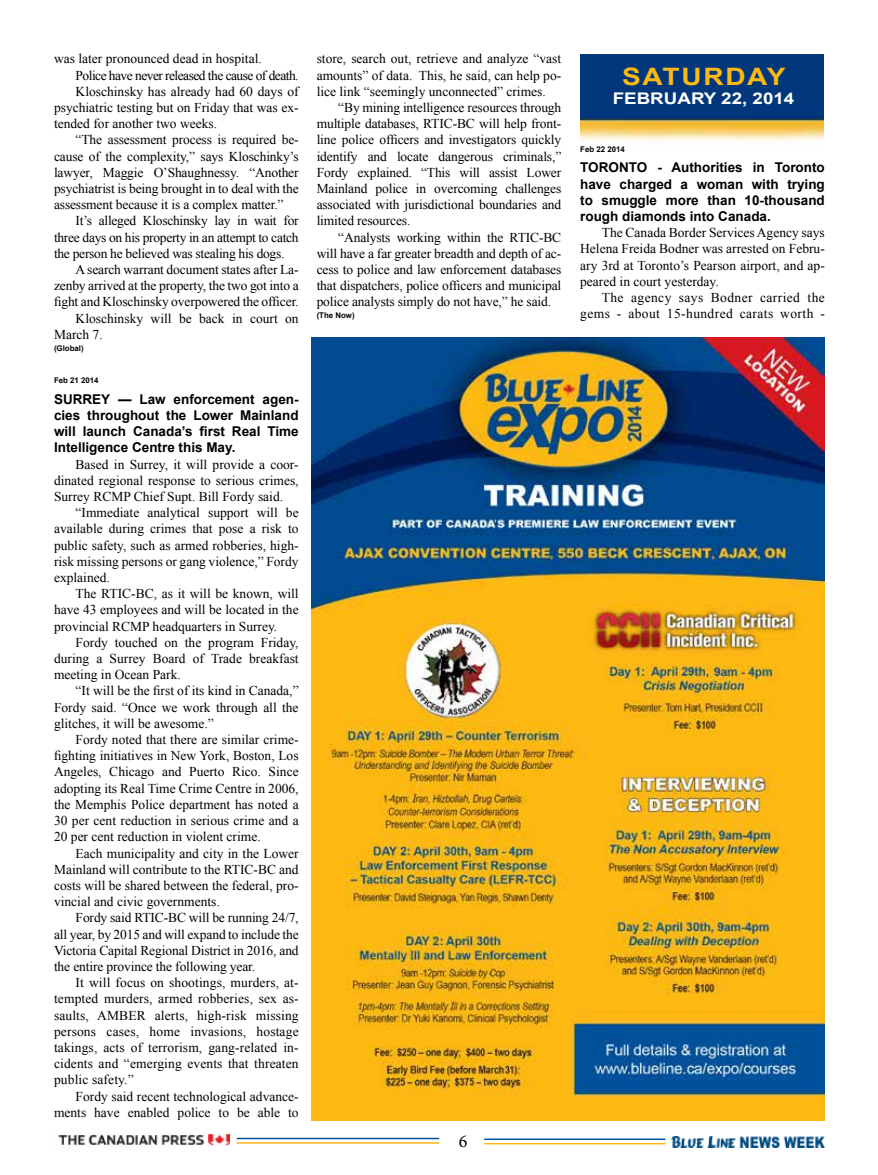
<style>
.page{position:relative;width:878px;height:1175px;background:#fff}
.page>*{position:absolute;margin:0;border:0;box-sizing:border-box;transform-origin:0 0}
.t1{font:700 24px "Arial";color:#fdb913;scale:1.17 1}
.t2{font:18px "Minion Pro";color:#000}
.t3{font:700 16.05px "Arial";color:#fff;scale:1.17 1}
.t4{font:13.5px/16.2px "Times New Roman";color:#000;text-align:justify}
.t5{font:700 13.5px/16.2px "Arial";color:#000;text-align:justify}
.t6{font:13.5px "Times New Roman";letter-spacing:-.02em;color:#000}
.t7{font:13.5px/16.2px "Times New Roman";letter-spacing:.03em;color:#000;text-align:right}
.t8{font:13.5px "Times New Roman";letter-spacing:-.04em;color:#000}
.t9{font:700 7.8px "Arial";color:#000}
</style>
<div class="page">
<img style="left:58px;top:1134px;width:172px;height:12px">
<hr style="left:237px;top:1137px;width:202px;height:2px;background:#00529c">
<hr style="left:237px;top:1142px;width:202px;height:1px;background:#fdb913">
<hr style="left:484px;top:1138px;width:181px;height:2px;background:#00529c">
<hr style="left:484px;top:1142px;width:181px;height:2px;background:#fdb913">
<img style="left:671px;top:1136px;width:153px;height:11px">
<img style="left:311px;top:337px;width:513px;height:783px">
<img style="left:580px;top:54px;width:243px;height:87px">
<p class="t4" style="left:54px;top:51px;width:209px">was later pronounced dead in hospital.</p>
<p class="t8" style="left:76px;top:66px;width:224px">Police have never released the cause of death.</p>
<p class="t4" style="left:76px;top:83px;width:224px">Kloschinsky has already had 60 days of</p>
<p class="t4" style="left:54px;top:99px;width:246px">psychiatric testing but on Friday that was ex-</p>
<p class="t4" style="left:54px;top:115px;width:165px">tended for another two weeks.</p>
<p class="t4" style="left:76px;top:132px;width:224px">“The assessment process is required be-</p>
<p class="t4" style="left:54px;top:148px;width:246px">cause of the complexity,” says Kloschinky’s</p>
<p class="t4" style="left:54px;top:164px;width:246px">lawyer, Maggie O’Shaughnessy. “Another</p>
<p class="t4" style="left:54px;top:180px;width:246px">psychiatrist is being brought in to deal with the</p>
<p class="t4" style="left:54px;top:196px;width:231px">assessment because it is a complex matter.”</p>
<p class="t6" style="left:76px;top:212px;width:224px">It’s alleged Kloschinsky lay in wait for</p>
<p class="t6" style="left:54px;top:228px;width:246px">three days on his property in an attempt to catch</p>
<p class="t6" style="left:54px;top:244px;width:232px">the person he believed was stealing his dogs.</p>
<p class="t4" style="left:76px;top:261px;width:224px">A search warrant document states after La-</p>
<p class="t4" style="left:54px;top:277px;width:246px">zenby arrived at the property, the two got into a</p>
<p class="t4" style="left:54px;top:294px;width:246px">fight and Kloschinsky overpowered the officer.</p>
<p class="t4" style="left:76px;top:310px;width:224px">Kloschinsky will be back in court on</p>
<p class="t4" style="left:54px;top:326px;width:50px">March 7.</p>
<p class="t9" style="left:54px;top:343px;width:31px">(Global)</p>
<p class="t9" style="left:54px;top:375px;width:46px">Feb 21 2014</p>
<p class="t5" style="left:54px;top:391px;width:246px">SURREY — Law enforcement agen&shy;cies throughout the Lower Mainland will launch Canada’s first Real Time Intelligence Centre this May.</p>
<p class="t4" style="left:54px;top:456px;width:246px;text-indent:22px">Based in Surrey, it will provide a coor&shy;dinated regional response to serious crimes, Surrey RCMP Chief Supt. Bill Fordy said.</p>
<p class="t4" style="left:54px;top:504px;width:246px;text-indent:22px">“Immediate analytical support will be available during crimes that pose a risk to public safety, such as armed robberies, high&shy;risk missing persons or gang violence,” Fordy explained.</p>
<p class="t4" style="left:54px;top:585px;width:246px;text-indent:22px">The RTIC-BC, as it will be known, will have 43 employees and will be located in the provincial RCMP headquarters in Surrey.</p>
<p class="t4" style="left:54px;top:634px;width:246px;text-indent:22px">Fordy touched on the program Friday, during a Surrey Board of Trade breakfast meeting in Ocean Park.</p>
<p class="t4" style="left:54px;top:682px;width:246px;text-indent:22px">“It will be the first of its kind in Canada,” Fordy said. “Once we work through all the glitches, it will be awesome.”</p>
<p class="t4" style="left:54px;top:731px;width:246px;text-indent:22px">Fordy noted that there are similar crime&shy;fighting initiatives in New York, Boston, Los Angeles, Chicago and Puerto Rico. Since adopting its Real Time Crime Centre in 2006, the Memphis Police department has noted a 30 per cent reduction in serious crime and a 20 per cent reduction in violent crime.</p>
<p class="t4" style="left:54px;top:844px;width:246px;text-indent:22px">Each municipality and city in the Lower Mainland will contribute to the RTIC-BC and costs will be shared between the federal, pro&shy;vincial and civic governments.</p>
<p class="t4" style="left:54px;top:909px;width:246px;text-indent:22px">Fordy said RTIC-BC will be running 24/7, all year, by 2015 and will expand to include the Victoria Capital Regional District in 2016, and the entire province the following year.</p>
<p class="t4" style="left:54px;top:974px;width:246px;text-indent:22px">It will focus on shootings, murders, at&shy;tempted murders, armed robberies, sex as&shy;saults, AMBER alerts, high-risk missing persons cases, home invasions, hostage takings, acts of terrorism, gang-related in&shy;cidents and “emerging events that threaten public safety.”</p>
<p class="t4" style="left:54px;top:1087px;width:246px;text-align:right">Fordy said recent technological advance&shy;ments have enabled police to be able to</p>
<p class="t4" style="left:316px;top:51px;width:246px">store, search out, retrieve and analyze “vast amounts” of data. This, he said, can help po&shy;lice link “seemingly unconnected” crimes.</p>
<p class="t4" style="left:316px;top:99px;width:246px;text-indent:22px">“By mining intelligence resources through multiple databases, RTIC-BC will help front&shy;line police officers and investigators quickly identify and locate dangerous criminals,” Fordy explained. “This will assist Lower Mainland police in overcoming challenges associated with jurisdictional boundaries and limited resources.</p>
<p class="t4" style="left:316px;top:229px;width:246px;text-indent:22px">“Analysts working within the RTIC-BC will have a far greater breadth and depth of ac&shy;cess to police and law enforcement databases that dispatchers, police officers and municipal police analysts simply do not have,” he said.</p>
<p class="t9" style="left:316px;top:310px;width:40px">(The Now)</p>
<h2 class="t2" style="left:459px;top:1129px;width:10px">6</h2>
<h1 class="t1" style="left:622px;top:60px;width:19px">saturday</h1>
<p class="t3" style="left:612px;top:88px;width:12px">february</p>
<p class="t3" style="left:721px;top:88px;width:64px">22, 2014</p>
<p class="t9" style="left:580px;top:144px;width:46px">Feb 22 2014</p>
<p class="t5" style="left:580px;top:160px;width:246px">TORONTO - Authorities in Toronto have charged a woman with trying to smuggle more than 10-thousand rough diamonds into Canada.</p>
<p class="t4" style="left:580px;top:224px;width:246px;text-indent:22px">The Canada Border Services Agency says Helena Freida Bodner was arrested on Febru&shy;ary 3rd at Toronto’s Pearson airport, and ap&shy;peared in court yesterday.</p>
<p class="t7" style="left:580px;top:289px;width:246px">The agency says Bodner carried the gems - about 15-hundred carats worth -</p>
</div>
